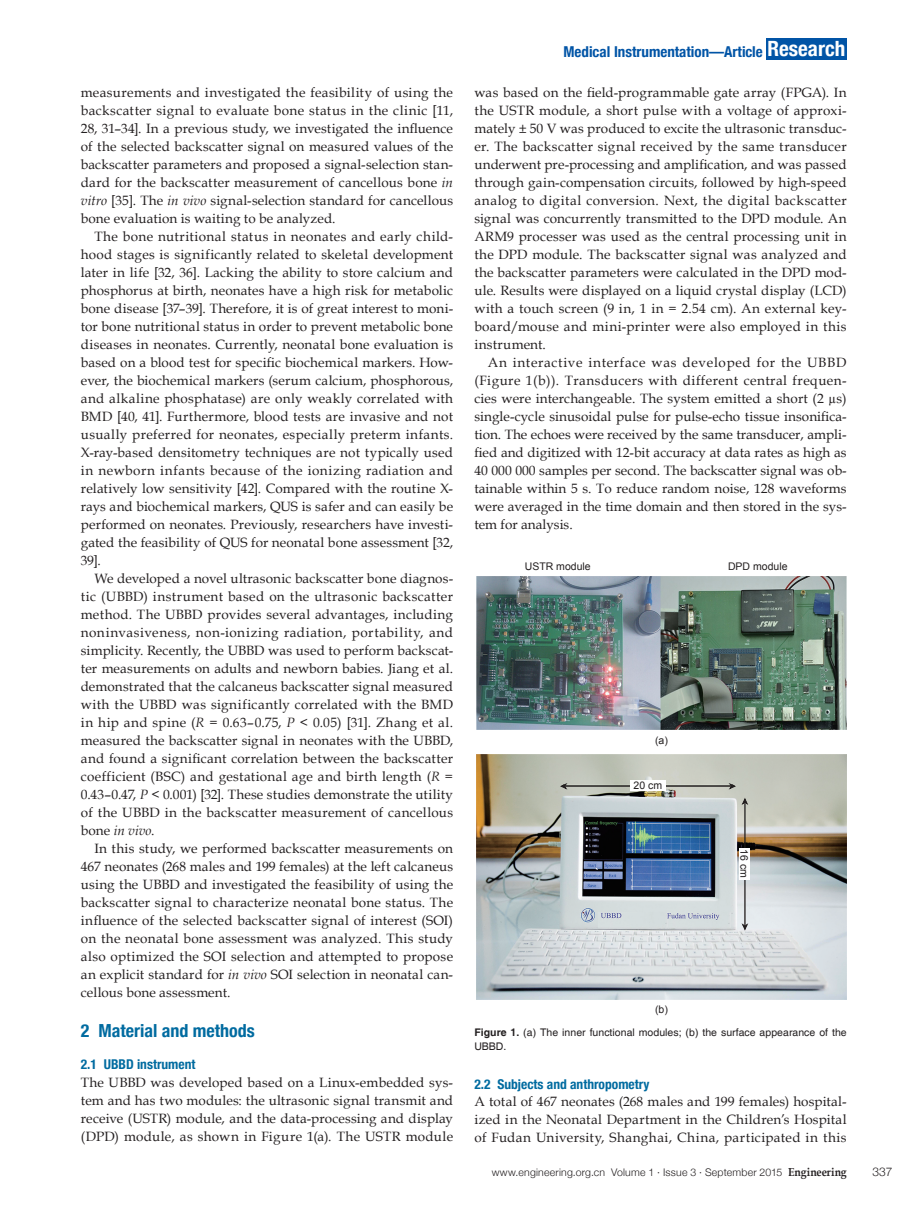
<style>
.page{position:relative;width:919px;height:1217px;background:#fff}
.page>*{position:absolute;margin:0;border:0;box-sizing:border-box;transform-origin:0 0}
.t1{font:700 condensed 18px "Helvetica Neue";color:#006ba0}
.t2{font:700 condensed 15px "Helvetica Neue";color:#0154a6}
.t3{font:13.5px/18px "Book Antiqua";letter-spacing:.015em;color:#231f20;text-align:justify}
.t4{font:700 condensed 13.5px "Helvetica Neue";color:#006ba0}
.t5{font:300 12px "Helvetica Neue";color:#231f20}
.t6{font:10.5px/13.5px "Helvetica";letter-spacing:.005em;color:#231f20}
.t7{font:300 10.5px "Helvetica Neue";letter-spacing:.02em;color:#231f20}
.t8{font:10.5px "Arial";color:#231f20}
.s1{font-style:italic}
.s2{font-size:21px;color:#fff}
.s3{font-weight:700}
.s4{font-family:"Book Antiqua";font-weight:700;font-size:11.55px}
</style>
<div class="page">
<div style="left:766px;top:38px;width:80px;height:21px;background:#0154a6"></div>
<img style="left:476px;top:576px;width:370px;height:152px">
<img style="left:476px;top:754px;width:370px;height:245px">
<hr style="left:562px;top:785px;width:171px;height:1px;background:#231f20">
<svg style="left:727px;top:782px;width:9px;height:7px"></svg>
<svg style="left:559px;top:782px;width:9px;height:7px"></svg>
<hr style="left:744px;top:799px;width:1px;height:129px;background:#231f20">
<svg style="left:740px;top:796px;width:8px;height:9px"></svg>
<svg style="left:740px;top:922px;width:8px;height:9px"></svg>
<div style="left:739px;top:847px;width:11px;height:32px;background:#fff"></div>
<div style="left:630px;top:779px;width:35px;height:11px;background:#fff"></div>
<p class="t3" style="left:81px;top:83px;width:374px">measurements and investigated the feasibility of using the backscatter signal to evaluate bone status in the clinic [11, 28, 31–34]. In a previous study, we investigated the influence of the selected backscatter signal on measured values of the backscatter parameters and proposed a signal-selection stan&shy;dard for the backscatter measurement of cancellous bone <span class="s1">in vitro</span> [35]. The <span class="s1">in vivo</span> signal-selection standard for cancellous bone evaluation is waiting to be analyzed.</p>
<p class="t3" style="left:81px;top:227px;width:374px;text-indent:14px">The bone nutritional status in neonates and early child&shy;hood stages is significantly related to skeletal development later in life [32, 36]. Lacking the ability to store calcium and phosphorus at birth, neonates have a high risk for metabolic bone disease [37–39]. Therefore, it is of great interest to moni&shy;tor bone nutritional status in order to prevent metabolic bone diseases in neonates. Currently, neonatal bone evaluation is based on a blood test for specific biochemical markers. How&shy;ever, the biochemical markers (serum calcium, phosphorous, and alkaline phosphatase) are only weakly correlated with BMD [40, 41]. Furthermore, blood tests are invasive and not usually preferred for neonates, especially preterm infants.<br>X-ray-based densitometry techniques are not typically used in newborn infants because of the ionizing radiation and relatively low sensitivity [42]. Compared with the routine X&shy;rays and biochemical markers, QUS is safer and can easily be performed on neonates. Previously, researchers have investi&shy;gated the feasibility of QUS for neonatal bone assessment [32, 39].</p>
<p class="t3" style="left:81px;top:568px;width:374px;text-indent:14px">We developed a novel ultrasonic backscatter bone diagnos&shy;tic (UBBD) instrument based on the ultrasonic backscatter method. The UBBD provides several advantages, including noninvasiveness, non-ionizing radiation, portability, and simplicity. Recently, the UBBD was used to perform backscat&shy;ter measurements on adults and newborn babies. Jiang et al. demonstrated that the calcaneus backscatter signal measured with the UBBD was significantly correlated with the BMD in hip and spine (<span class="s1">R</span> = 0.63–0.75, <span class="s1">P</span> &lt; 0.05) [31]. Zhang et al. measured the backscatter signal in neonates with the UBBD, and found a significant correlation between the backscatter coefficient (BSC) and gestational age and birth length (<span class="s1">R</span> = 0.43–0.47, <span class="s1">P</span> &lt; 0.001) [32]. These studies demonstrate the utility of the UBBD in the backscatter measurement of cancellous bone <span class="s1">in vivo</span>.</p>
<p class="t3" style="left:81px;top:838px;width:374px;text-indent:14px">In this study, we performed backscatter measurements on 467 neonates (268 males and 199 females) at the left calcaneus using the UBBD and investigated the feasibility of using the backscatter signal to characterize neonatal bone status. The influence of the selected backscatter signal of interest (SOI) on the neonatal bone assessment was analyzed. This study also optimized the SOI selection and attempted to propose an explicit standard for <span class="s1">in vivo</span> SOI selection in neonatal can&shy;cellous bone assessment.</p>
<h1 class="t1" style="left:81px;top:1015px;width:175px">2 Material and methods</h1>
<p class="t4" style="left:81px;top:1053px;width:116px">2.1 UBBD instrument</p>
<p class="t3" style="left:81px;top:1073px;width:374px">The UBBD was developed based on a Linux-embedded sys&shy;tem and has two modules: the ultrasonic signal transmit and receive (USTR) module, and the data-processing and display (DPD) module, as shown in Figure 1(a). The USTR module</p>
<p class="t2" style="left:563px;top:39px;width:283px">Medical Instrumentation—Article <span class="s2">Research</span></p>
<p class="t3" style="left:474px;top:83px;width:374px">was based on the field-programmable gate array (FPGA). In the USTR module, a short pulse with a voltage of approxi&shy;mately ± 50 V was produced to excite the ultrasonic transduc&shy;er. The backscatter signal received by the same transducer underwent pre-processing and amplification, and was passed through gain-compensation circuits, followed by high-speed analog to digital conversion. Next, the digital backscatter signal was concurrently transmitted to the DPD module. An ARM9 processer was used as the central processing unit in the DPD module. The backscatter signal was analyzed and the backscatter parameters were calculated in the DPD mod&shy;ule. Results were displayed on a liquid crystal display (LCD) with a touch screen (9 in, 1 in = 2.54 cm). An external key&shy;board/mouse and mini-printer were also employed in this instrument.</p>
<p class="t3" style="left:474px;top:352px;width:374px;text-indent:14px">An interactive interface was developed for the UBBD (Figure 1(b)). Transducers with different central frequen&shy;cies were interchangeable. The system emitted a short (2 µs) single-cycle sinusoidal pulse for pulse-echo tissue insonifica&shy;tion. The echoes were received by the same transducer, ampli&shy;fied and digitized with 12-bit accuracy at data rates as high as 40 000 000 samples per second. The backscatter signal was ob&shy;tainable within 5 s. To reduce random noise, 128 waveforms were averaged in the time domain and then stored in the sys&shy;tem for analysis.</p>
<p class="t8" style="left:524px;top:559px;width:67px">USTR module</p>
<p class="t8" style="left:728px;top:559px;width:61px">DPD module</p>
<p class="t8" style="left:655px;top:732px;width:14px">(a)</p>
<p class="t8" style="left:633px;top:778px;width:30px">20 cm</p>
<p class="t8" style="left:751px;top:848px;width:30px;rotate:90deg">16 cm</p>
<p class="t8" style="left:655px;top:1002px;width:14px">(b)</p>
<p class="t6" style="left:474px;top:1026px;width:374px"><span class="s3">Figure 1.</span> (a) The inner functional modules; (b) the surface appearance of the<br>UBBD.</p>
<p class="t4" style="left:474px;top:1072px;width:177px">2.2 Subjects and anthropometry</p>
<p class="t3" style="left:474px;top:1092px;width:374px">A total of 467 neonates (268 males and 199 females) hospital&shy;ized in the Neonatal Department in the Children’s Hospital of Fudan University, Shanghai, China, participated in this</p>
<p class="t7" style="left:491px;top:1163px;width:356px">www.engineering.org.cn Volume 1 · Issue 3 · September 2015 <span class="s4">Engineering</span></p>
<p class="t5" style="left:872px;top:1161px;width:22px">337</p>
</div>
